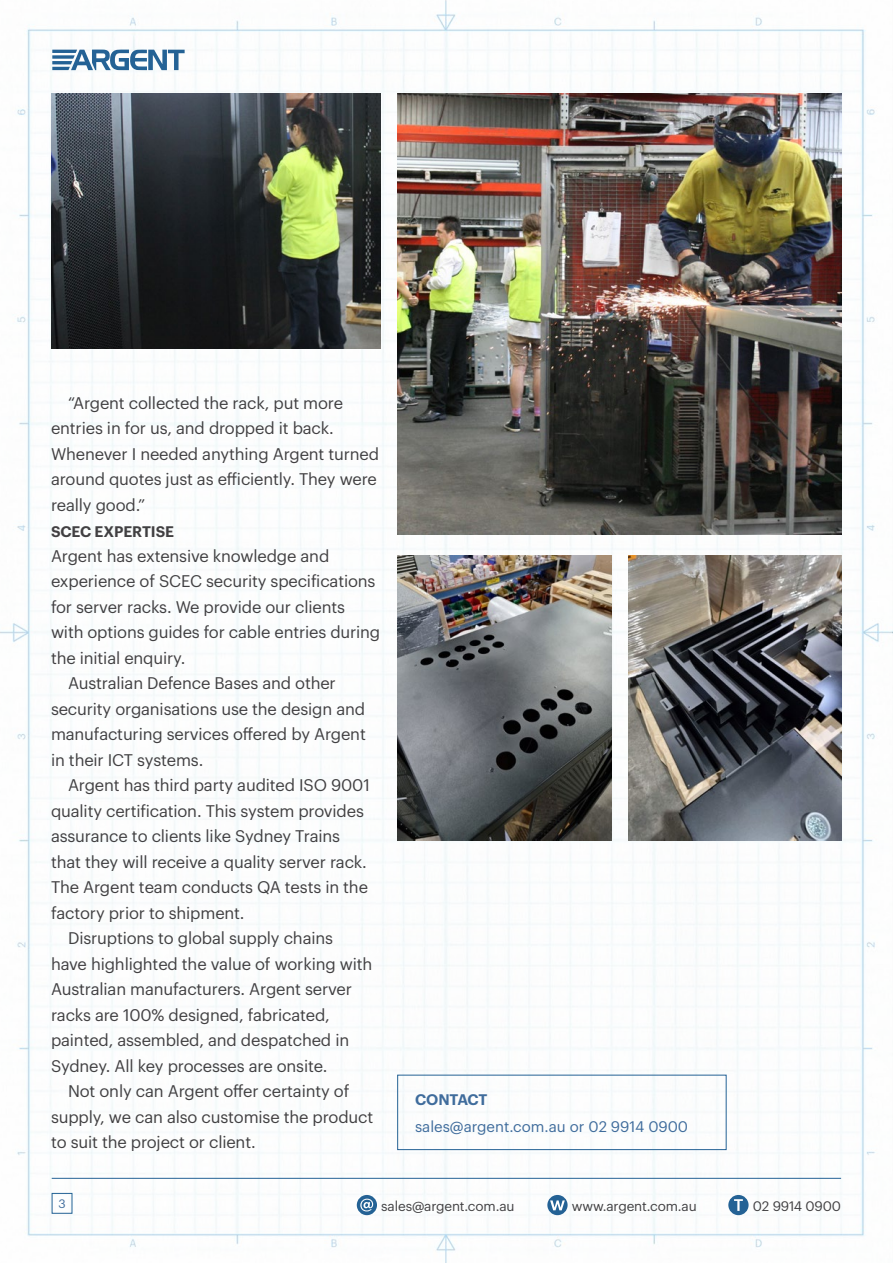
<style>
.page{position:relative;width:893px;height:1263px;background:#fff}
.page>*{position:absolute;margin:0;border:0;box-sizing:border-box;transform-origin:0 0}
.t1{font:16.5px/25.5px "Graphik";letter-spacing:-.01em;color:#414042}
.t2{font:15px "Graphik";color:#3f6c9c}
.t3{font:600 15px "Graphik";letter-spacing:-.005em;color:#414042}
.t4{font:600 15px "Graphik";letter-spacing:-.01em;color:#3f6c9c}
.t5{font:13.5px "Graphik";letter-spacing:-.01em;color:#414042}
.t6{font:12px "Graphik";color:#3f6c9c}
</style>
<div class="page">
<img style="left:0;top:0;width:893px;height:1263px">
<div style="left:728px;top:1195px;width:21px;height:20px;background:#246295;border-radius:50%"></div>
<svg style="left:734px;top:1199px;width:9px;height:12px"></svg>
<svg style="left:547px;top:1195px;width:21px;height:20px"></svg>
<svg style="left:550px;top:1200px;width:15px;height:10px"></svg>
<svg style="left:357px;top:1195px;width:20px;height:20px"></svg>
<svg style="left:360px;top:1199px;width:13px;height:12px"></svg>
<hr style="left:52px;top:1178px;width:789px;height:1px;background:#246295">
<div style="left:52px;top:1193px;width:20px;height:21px;border:1px solid #246295"></div>
<svg style="left:52px;top:50px;width:133px;height:20px"></svg>
<img style="left:397px;top:556px;width:214px;height:285px">
<img style="left:628px;top:556px;width:214px;height:285px">
<img style="left:51px;top:94px;width:329px;height:254px">
<img style="left:397px;top:94px;width:445px;height:440px">
<div style="left:397px;top:1075px;width:329px;height:75px;border:1px solid #246295"></div>
<p class="t1" style="left:51px;top:389px;width:330px;text-indent:17px">“Argent collected the rack, put more entries in for us, and dropped it back.<br>Whenever I needed anything Argent turned around quotes just as efficiently. They were really good.”</p>
<p class="t3" style="left:51px;top:520px;width:125px">SCEC EXPERTISE</p>
<p class="t1" style="left:51px;top:542px;width:280px">Argent has extensive knowledge and</p>
<p class="t1" style="left:51px;top:567px;width:326px">experience of SCEC security specifications</p>
<p class="t1" style="left:51px;top:593px;width:295px">for server racks. We provide our clients</p>
<p class="t1" style="left:51px;top:618px;width:331px">with options guides for cable entries during</p>
<p class="t1" style="left:51px;top:644px;width:136px">the initial enquiry.</p>
<p class="t1" style="left:68px;top:669px;width:269px">Australian Defence Bases and other</p>
<p class="t1" style="left:51px;top:695px;width:316px">security organisations use the design and</p>
<p class="t1" style="left:51px;top:720px;width:316px">manufacturing services offered by Argent</p>
<p class="t1" style="left:51px;top:746px;width:154px">in their ICT systems.</p>
<p class="t1" style="left:68px;top:771px;width:303px">Argent has third party audited ISO 9001</p>
<p class="t1" style="left:51px;top:797px;width:314px">quality certification. This system provides</p>
<p class="t1" style="left:51px;top:822px;width:291px">assurance to clients like Sydney Trains</p>
<p class="t1" style="left:51px;top:848px;width:317px">that they will receive a quality server rack.</p>
<p class="t1" style="left:51px;top:873px;width:319px">The Argent team conducts QA tests in the</p>
<p class="t1" style="left:51px;top:899px;width:195px">factory prior to shipment.</p>
<p class="t1" style="left:68px;top:924px;width:267px">Disruptions to global supply chains</p>
<p class="t1" style="left:51px;top:950px;width:323px">have highlighted the value of working with</p>
<p class="t1" style="left:51px;top:975px;width:302px">Australian manufacturers. Argent server</p>
<p class="t1" style="left:51px;top:1001px;width:280px">racks are 100% designed, fabricated,</p>
<p class="t1" style="left:51px;top:1026px;width:300px">painted, assembled, and despatched in</p>
<p class="t1" style="left:51px;top:1052px;width:278px">Sydney. All key processes are onsite.</p>
<p class="t1" style="left:68px;top:1077px;width:283px">Not only can Argent offer certainty of</p>
<p class="t1" style="left:51px;top:1103px;width:324px">supply, we can also customise the product</p>
<p class="t1" style="left:51px;top:1128px;width:206px">to suit the project or client.</p>
<p class="t4" style="left:415px;top:1088px;width:74px">CONTACT</p>
<p class="t2" style="left:415px;top:1115px;width:275px">sales@argent.com.au or 02 9914 0900</p>
<p class="t6" style="left:58px;top:1195px;width:9px">3</p>
<p class="t5" style="left:381px;top:1195px;width:135px">sales@argent.com.au</p>
<p class="t5" style="left:572px;top:1195px;width:126px">www.argent.com.au</p>
<p class="t5" style="left:753px;top:1195px;width:90px">02 9914 0900</p>
</div>
